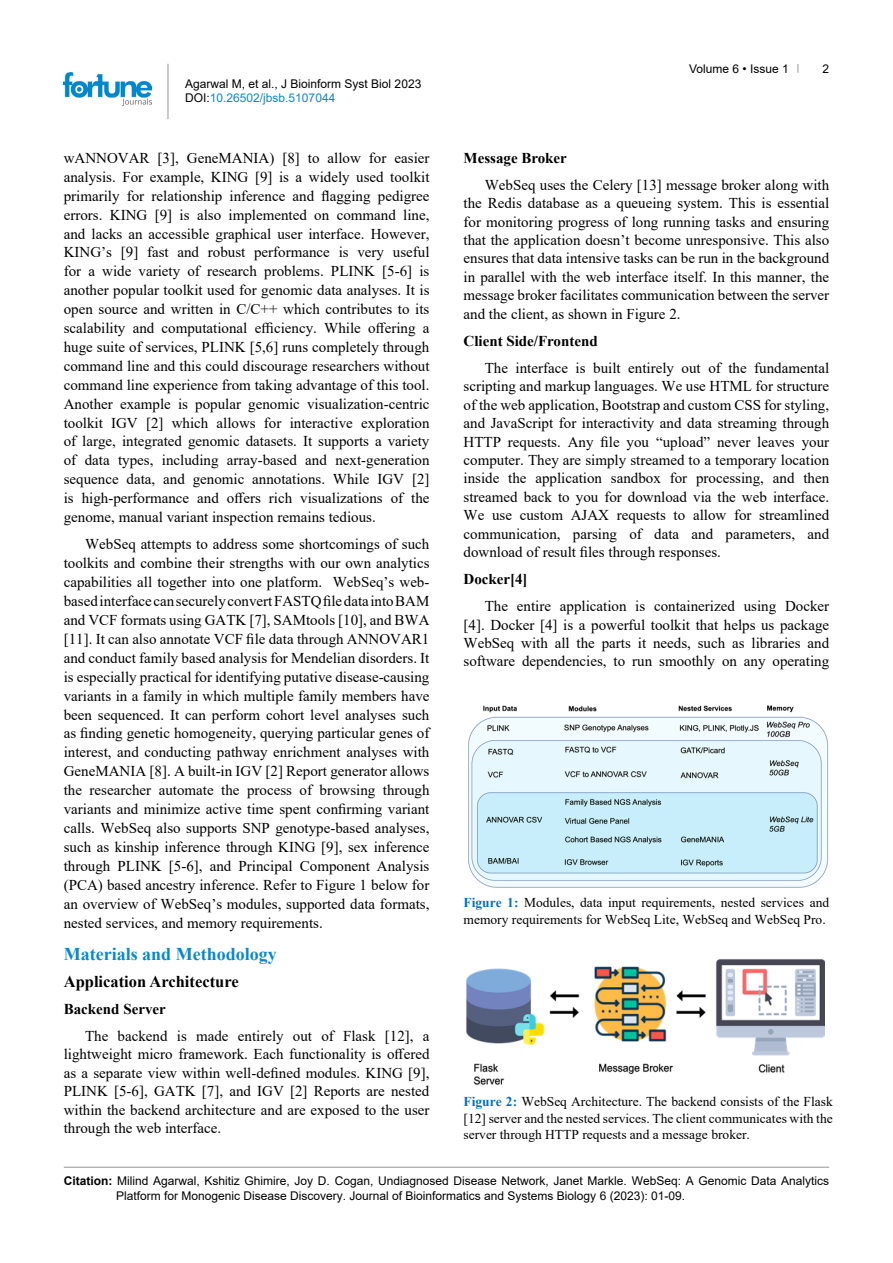
<style>
.page{position:relative;width:893px;height:1263px;background:#fff}
.page>*{position:absolute;margin:0;border:0;box-sizing:border-box;transform-origin:0 0}
.t1{font:700 18px "Times New Roman";color:#0a88ca}
.t2{font:700 16.5px "Times New Roman";color:#000}
.t3{font:15px/18.9px "Times New Roman";color:#000;text-align:justify}
.t4{font:700 15px "Times New Roman";color:#000}
.t5{font:13.5px/16.5px "Times New Roman";color:#000}
.t6{font:12px/14.4px "Arial";color:#000}
.s1{color:#0a88ca}
.s2{font-weight:700;color:#0070c0}
.s3{font-weight:700}
</style>
<div class="page">
<hr style="left:168px;top:64px;width:1px;height:55px;background:#939598">
<img style="left:64px;top:72px;width:88px;height:33px">
<hr style="left:64px;top:1167px;width:765px;height:1px;background:#939598">
<img style="left:468px;top:705px;width:361px;height:183px">
<img style="left:466px;top:959px;width:359px;height:126px">
<p class="t6" style="left:185px;top:76px;width:238px">Agarwal M, et al., J Bioinform Syst Biol 2023<br>DOI:<span class="s1">10.26502/jbsb.5107044</span></p>
<p class="t3" style="left:64px;top:148px;width:367px">wANNOVAR [3], GeneMANIA) [8] to allow for easier analysis. For example, KING [9] is a widely used toolkit primarily for relationship inference and flagging pedigree errors. KING [9] is also implemented on command line, and lacks an accessible graphical user interface. However, KING’s [9] fast and robust performance is very useful for a wide variety of research problems. PLINK [5-6] is another popular toolkit used for genomic data analyses. It is open source and written in C/C++ which contributes to its scalability and computational efficiency. While offering a huge suite of services, PLINK [5,6] runs completely through command line and this could discourage researchers without command line experience from taking advantage of this tool.<br>Another example is popular genomic visualization-centric toolkit IGV [2] which allows for interactive exploration of large, integrated genomic datasets. It supports a variety of data types, including array-based and next-generation sequence data, and genomic annotations. While IGV [2] is high-performance and offers rich visualizations of the genome, manual variant inspection remains tedious.</p>
<p class="t3" style="left:64px;top:534px;width:367px;text-indent:21px">WebSeq attempts to address some shortcomings of such toolkits and combine their strengths with our own analytics capabilities all together into one platform. WebSeq’s web&shy;based interface can securely convert FASTQ file data into BAM and VCF formats using GATK [7], SAMtools [10], and BWA [11]. It can also annotate VCF file data through ANNOVAR1 and conduct family based analysis for Mendelian disorders. It is especially practical for identifying putative disease-causing variants in a family in which multiple family members have been sequenced. It can perform cohort level analyses such as finding genetic homogeneity, querying particular genes of interest, and conducting pathway enrichment analyses with GeneMANIA [8]. A built-in IGV [2] Report generator allows the researcher automate the process of browsing through variants and minimize active time spent confirming variant calls. WebSeq also supports SNP genotype-based analyses, such as kinship inference through KING [9], sex inference through PLINK [5-6], and Principal Component Analysis (PCA) based ancestry inference. Refer to Figure 1 below for an overview of WebSeq’s modules, supported data formats, nested services, and memory requirements.</p>
<p class="t1" style="left:64px;top:941px;width:214px">Materials and Methodology</p>
<p class="t2" style="left:64px;top:969px;width:176px">Application Architecture</p>
<p class="t4" style="left:64px;top:998px;width:104px">Backend Server</p>
<p class="t3" style="left:64px;top:1026px;width:367px;line-height:18.5px;text-indent:21px">The backend is made entirely out of Flask [12], a lightweight micro framework. Each functionality is offered as a separate view within well-defined modules. KING [9], PLINK [5-6], GATK [7], and IGV [2] Reports are nested within the backend architecture and are exposed to the user through the web interface.</p>
<p class="t6" style="left:689px;top:61px;width:101px">Volume 6 • Issue 1</p>
<p class="t6" style="left:822px;top:61px;width:8px">2</p>
<p class="t4" style="left:463px;top:147px;width:105px">Message Broker</p>
<p class="t3" style="left:463px;top:175px;width:367px;line-height:18.5px;text-indent:21px">WebSeq uses the Celery [13] message broker along with the Redis database as a queueing system. This is essential for monitoring progress of long running tasks and ensuring that the application doesn’t become unresponsive. This also ensures that data intensive tasks can be run in the background in parallel with the web interface itself. In this manner, the message broker facilitates communication between the server and the client, as shown in Figure 2.</p>
<p class="t4" style="left:463px;top:330px;width:136px">Client Side/Frontend</p>
<p class="t3" style="left:463px;top:358px;width:367px;line-height:18.5px;text-indent:21px">The interface is built entirely out of the fundamental scripting and markup languages. We use HTML for structure of the web application, Bootstrap and custom CSS for styling, and JavaScript for interactivity and data streaming through HTTP requests. Any file you “upload” never leaves your computer. They are simply streamed to a temporary location inside the application sandbox for processing, and then streamed back to you for download via the web interface.<br>We use custom AJAX requests to allow for streamlined communication, parsing of data and parameters, and download of result files through responses.</p>
<p class="t4" style="left:463px;top:568px;width:66px">Docker[4]</p>
<p class="t3" style="left:463px;top:596px;width:367px;line-height:18.5px;text-indent:21px">The entire application is containerized using Docker [4]. Docker [4] is a powerful toolkit that helps us package WebSeq with all the parts it needs, such as libraries and software dependencies, to run smoothly on any operating</p>
<p class="t5" style="left:463px;top:894px;width:367px"><span class="s2">Figure 1:</span> Modules, data input requirements, nested services and memory requirements for WebSeq Lite, WebSeq and WebSeq Pro.</p>
<p class="t5" style="left:463px;top:1093px;width:371px;text-align:justify"><span class="s2">Figure 2:</span> WebSeq Architecture. The backend consists of the Flask [12] server and the nested services. The client communicates with the server through HTTP requests and a message broker.</p>
<p class="t6" style="left:116px;top:1173px;width:715px;line-height:15px;text-indent:-52px"><span class="s3">Citation:</span> Milind Agarwal, Kshitiz Ghimire, Joy D. Cogan, Undiagnosed Disease Network, Janet Markle. WebSeq: A Genomic Data Analytics<br>Platform for Monogenic Disease Discovery. Journal of Bioinformatics and Systems Biology 6 (2023): 01-09.</p>
</div>
